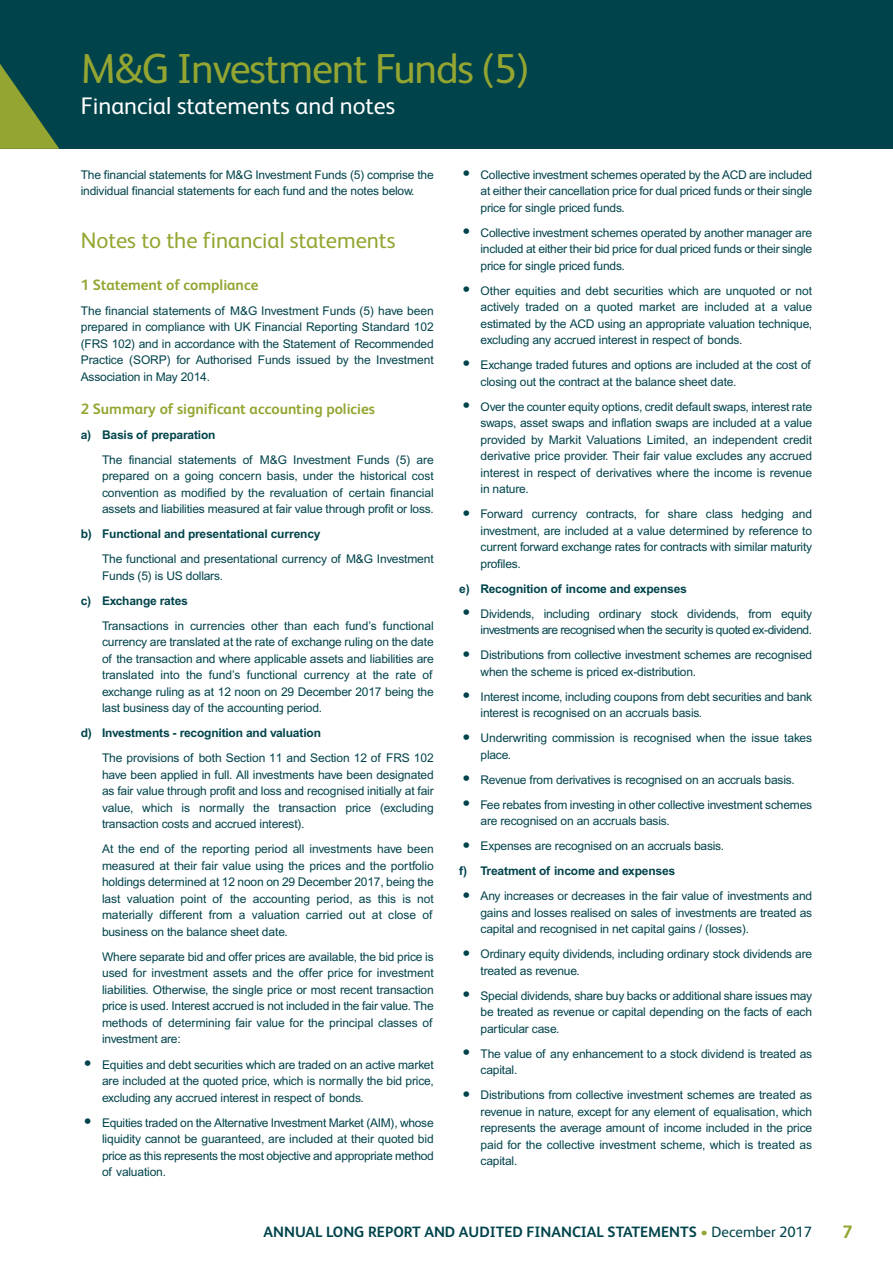
<style>
.page{position:relative;width:893px;height:1263px;background:#fff}
.page>*{position:absolute;margin:0;border:0;box-sizing:border-box;transform-origin:0 0}
.t1{font:42px "FS Albert";letter-spacing:-.03em;color:#94a531}
.t2{font:24px "FS Albert";color:#fff}
.t3{font:22.5px "FS Albert";color:#94a531}
.t4{font:700 18px "FS Albert";color:#94a531}
.t5{font:700 15px "FS Albert";color:#94a531}
.t6{font:700 15px "FS Albert";color:#00434b}
.t7{font:12px/16.5px "Arial";letter-spacing:-.015em;color:#00434b;text-align:justify}
.t8{font:700 12px "Arial";letter-spacing:-.015em;color:#00434b}
.t9{font:12px/16.5px "Arial";letter-spacing:-.035em;color:#00434b;text-align:right}
.s1{font-size:22.5px}
.s2{font-weight:700}
.s3{font-weight:400;color:#94a531}
.s4{font-weight:400}
</style>
<div class="page">
<div style="left:0;top:0;width:893px;height:149px;background:#00434b"></div>
<svg style="left:0;top:64px;width:59px;height:85px"></svg>
<h1 class="t1" style="left:81px;top:54px;width:450px">M&amp;G Investment Funds (5)</h1>
<h2 class="t2" style="left:81px;top:97px;width:316px">Financial statements and notes</h2>
<p class="t7" style="left:81px;top:167px;width:354px">The financial statements for M&amp;G Investment Funds (5) comprise the individual financial statements for each fund and the notes below.</p>
<h3 class="t3" style="left:81px;top:233px;width:316px">Notes to the financial statements</h3>
<p class="t5" style="left:81px;top:279px;width:179px">1 Statement of compliance</p>
<p class="t7" style="left:81px;top:303px;width:354px">The financial statements of M&amp;G Investment Funds (5) have been prepared in compliance with UK Financial Reporting Standard 102 (FRS 102) and in accordance with the Statement of Recommended Practice (SORP) for Authorised Funds issued by the Investment Association in May 2014.</p>
<p class="t5" style="left:81px;top:403px;width:296px">2 Summary of significant accounting policies</p>
<p class="t8" style="left:81px;top:430px;width:136px">a) Basis of preparation</p>
<p class="t7" style="left:102px;top:452px;width:333px">The financial statements of M&amp;G Investment Funds (5) are prepared on a going concern basis, under the historical cost convention as modified by the revaluation of certain financial assets and liabilities measured at fair value through profit or loss.</p>
<p class="t8" style="left:81px;top:530px;width:241px">b) Functional and presentational currency</p>
<p class="t7" style="left:102px;top:552px;width:333px">The functional and presentational currency of M&amp;G Investment<br>Funds (5) is US dollars.</p>
<p class="t8" style="left:81px;top:596px;width:109px">c) Exchange rates</p>
<p class="t7" style="left:102px;top:618px;width:333px">Transactions in currencies other than each fund’s functional currency are translated at the rate of exchange ruling on the date of the transaction and where applicable assets and liabilities are translated into the fund’s functional currency at the rate of exchange ruling as at 12 noon on 29 December 2017 being the last business day of the accounting period.</p>
<p class="t8" style="left:81px;top:729px;width:242px">d) Investments - recognition and valuation</p>
<p class="t7" style="left:102px;top:751px;width:333px">The provisions of both Section 11 and Section 12 of FRS 102 have been applied in full. All investments have been designated as fair value through profit and loss and recognised initially at fair value, which is normally the transaction price (excluding transaction costs and accrued interest).</p>
<p class="t7" style="left:102px;top:842px;width:333px">At the end of the reporting period all investments have been measured at their fair value using the prices and the portfolio holdings determined at 12 noon on 29 December 2017, being the last valuation point of the accounting period, as this is not materially different from a valuation carried out at close of business on the balance sheet date.</p>
<p class="t7" style="left:102px;top:950px;width:333px">Where separate bid and offer prices are available, the bid price is used for investment assets and the offer price for investment liabilities. Otherwise, the single price or most recent transaction price is used. Interest accrued is not included in the fair value. The methods of determining fair value for the principal classes of investment are:</p>
<p class="t7" style="left:102px;top:1057px;width:333px;text-indent:-18px"><span class="s1">•</span> Equities and debt securities which are traded on an active market are included at the quoted price, which is normally the bid price, excluding any accrued interest in respect of bonds.</p>
<p class="t7" style="left:102px;top:1115px;width:333px;text-indent:-18px"><span class="s1">•</span> Equities traded on the Alternative Investment Market (AIM), whose liquidity cannot be guaranteed, are included at their quoted bid price as this represents the most objective and appropriate method of valuation.</p>
<p class="t7" style="left:480px;top:167px;width:333px;text-indent:-18px"><span class="s1">•</span> Collective investment schemes operated by the ACD are included at either their cancellation price for dual priced funds or their single price for single priced funds.</p>
<p class="t7" style="left:480px;top:225px;width:333px;text-indent:-18px"><span class="s1">•</span> Collective investment schemes operated by another manager are included at either their bid price for dual priced funds or their single price for single priced funds.</p>
<p class="t7" style="left:480px;top:283px;width:333px;text-indent:-18px"><span class="s1">•</span> Other equities and debt securities which are unquoted or not actively traded on a quoted market are included at a value estimated by the ACD using an appropriate valuation technique, excluding any accrued interest in respect of bonds.</p>
<p class="t7" style="left:480px;top:358px;width:332px;text-indent:-18px"><span class="s1">•</span> Exchange traded futures and options are included at the cost of closing out the contract at the balance sheet date.</p>
<p class="t7" style="left:480px;top:399px;width:333px;text-indent:-18px"><span class="s1">•</span> Over the counter equity options, credit default swaps, interest rate swaps, asset swaps and inflation swaps are included at a value provided by Markit Valuations Limited, an independent credit derivative price provider. Their fair value excludes any accrued interest in respect of derivatives where the income is revenue in nature.</p>
<p class="t7" style="left:480px;top:507px;width:333px;text-indent:-18px"><span class="s1">•</span> Forward currency contracts, for share class hedging and investment, are included at a value determined by reference to current forward exchange rates for contracts with similar maturity profiles.</p>
<p class="t8" style="left:459px;top:584px;width:229px">e) Recognition of income and expenses</p>
<p class="t9" style="left:462px;top:606px;width:351px"><span class="s1">•</span> Dividends, including ordinary stock dividends, from equity investments are recognised when the security is quoted ex-dividend.</p>
<p class="t7" style="left:480px;top:648px;width:333px;text-indent:-18px"><span class="s1">•</span> Distributions from collective investment schemes are recognised when the scheme is priced ex-distribution.</p>
<p class="t7" style="left:480px;top:689px;width:333px;text-indent:-18px"><span class="s1">•</span> Interest income, including coupons from debt securities and bank interest is recognised on an accruals basis.</p>
<p class="t7" style="left:480px;top:731px;width:333px;text-indent:-18px"><span class="s1">•</span> Underwriting commission is recognised when the issue takes place.</p>
<p class="t7" style="left:462px;top:772px;width:334px"><span class="s1">•</span> Revenue from derivatives is recognised on an accruals basis.</p>
<p class="t7" style="left:480px;top:797px;width:333px;text-indent:-18px"><span class="s1">•</span> Fee rebates from investing in other collective investment schemes are recognised on an accruals basis.</p>
<p class="t7" style="left:459px;top:835px;width:266px;line-height:25px"><span class="s1">•</span> Expenses are recognised on an accruals basis. <span class="s2">f) Treatment of income and expenses</span></p>
<p class="t7" style="left:480px;top:889px;width:333px;text-indent:-18px"><span class="s1">•</span> Any increases or decreases in the fair value of investments and gains and losses realised on sales of investments are treated as capital and recognised in net capital gains / (losses).</p>
<p class="t7" style="left:480px;top:947px;width:333px;text-indent:-18px"><span class="s1">•</span> Ordinary equity dividends, including ordinary stock dividends are treated as revenue.</p>
<p class="t7" style="left:480px;top:988px;width:333px;text-indent:-18px"><span class="s1">•</span> Special dividends, share buy backs or additional share issues may be treated as revenue or capital depending on the facts of each particular case.</p>
<p class="t7" style="left:480px;top:1046px;width:333px;text-indent:-18px"><span class="s1">•</span> The value of any enhancement to a stock dividend is treated as capital.</p>
<p class="t7" style="left:480px;top:1088px;width:333px;text-indent:-18px"><span class="s1">•</span> Distributions from collective investment schemes are treated as revenue in nature, except for any element of equalisation, which represents the average amount of income included in the price paid for the collective investment scheme, which is treated as capital.</p>
<p class="t6" style="left:264px;top:1227px;width:550px">ANNUAL LONG REPORT AND AUDITED FINANCIAL STATEMENTS <span class="s3">•</span> <span class="s4">December 2017</span></p>
<h3 class="t4" style="left:842px;top:1225px;width:12px">7</h3>
</div>
